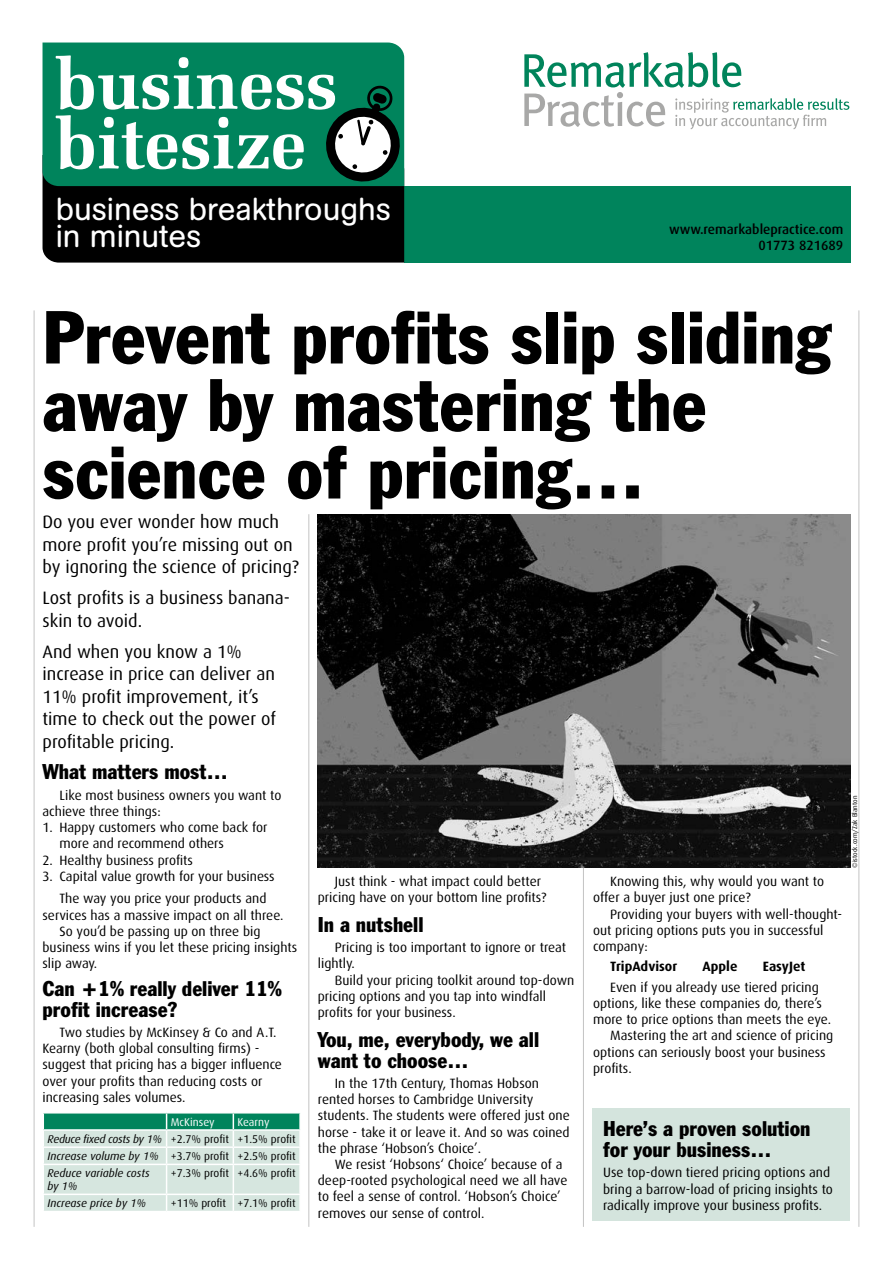
<style>
.page{position:relative;width:893px;height:1263px;background:#fff}
.page>*{position:absolute;margin:0;border:0;box-sizing:border-box;transform-origin:0 0}
.t1{font:condensed 73.5px/67.5px "Franklin Gothic BT";color:#000}
.t2{font:31.5px/27px "AG Buch Rounded BQ";color:#fff}
.t3{font:condensed 21px/21px "Franklin Gothic BT";color:#000}
.t4{font:18px/22.5px "Dax";color:#000}
.t5{font:13.5px/16.2px "Dax";color:#000}
.t6{font:500 13.5px/16.2px "Dax";color:#000;text-align:right}
.t7{font:700 13.5px "Dax";color:#000}
.t8{font:italic 11.25px/17.2px "Dax";color:#000}
.t9{font:11.25px "Dax";color:#000}
.t10{font:11.25px "Dax";color:#fff}
.t11{font:6.75px "Dax";color:#000}
.s1{font-style:normal;color:#fff}
.s2{font-style:normal}
</style>
<div class="page">
<hr style="left:34px;top:310px;width:1px;height:917px;background:#c6c6c6">
<hr style="left:858px;top:310px;width:1px;height:917px;background:#c6c6c6">
<div style="left:404px;top:186px;width:446px;height:77px;background:#00845c"></div>
<div style="left:43px;top:43px;width:361px;height:12px;background:#00845c"></div>
<svg style="left:43px;top:55px;width:362px;height:208px;background:#296351"></svg>
<svg style="left:358px;top:120px;width:5px;height:24px"></svg>
<div style="left:357px;top:120px;width:7px;height:25px;border:2px solid #000"></div>
<svg style="left:524px;top:52px;width:325px;height:77px"></svg>
<hr style="left:583px;top:770px;width:1px;height:457px;background:#c6c6c6">
<hr style="left:308px;top:514px;width:1px;height:713px;background:#c6c6c6">
<svg style="left:43px;top:1113px;width:257px;height:98px;background:#b7d8cc"></svg>
<div style="left:592px;top:1108px;width:258px;height:112px;background:#d4e4dd"></div>
<img style="left:317px;top:514px;width:533px;height:353px">
<h2 class="t2" style="left:56px;top:196px;width:337px">business breakthroughs in minutes</h2>
<p class="t6" style="left:669px;top:222px;width:176px">www.remarkablepractice.com<br>01773 821689</p>
<h1 class="t1" style="left:43px;top:301px;width:790px">Prevent profits slip sliding away by mastering the science of pricing…</h1>
<h3 class="t4" style="left:43px;top:511px;width:258px">Do you ever wonder how much more profit you’re missing out on by ignoring the science of pricing?</h3>
<h3 class="t4" style="left:43px;top:587px;width:249px">Lost profits is a business banana&shy;skin to avoid.</h3>
<h3 class="t4" style="left:43px;top:640px;width:235px">And when you know a 1% increase in price can deliver an<br>11% profit improvement, it’s time to check out the power of profitable pricing.</h3>
<h3 class="t3" style="left:43px;top:761px;width:187px">What matters most…</h3>
<p class="t5" style="left:43px;top:787px;width:240px;text-indent:17px">Like most business owners you want to achieve three things:</p>
<p class="t5" style="left:60px;top:819px;width:209px;text-indent:-17px">1. Happy customers who come back for more and recommend others</p>
<p class="t5" style="left:43px;top:852px;width:152px">2. Healthy business profits</p>
<p class="t5" style="left:60px;top:865px;width:217px;line-height:22.6px;text-indent:-17px">3. Capital value growth for your business<br>The way you price your products and</p>
<p class="t5" style="left:43px;top:907px;width:243px">services has a massive impact on all three.</p>
<p class="t5" style="left:60px;top:923px;width:203px">So you’d be passing up on three big</p>
<p class="t5" style="left:43px;top:939px;width:256px">business wins if you let these pricing insights</p>
<p class="t5" style="left:43px;top:955px;width:56px">slip away.</p>
<h3 class="t3" style="left:43px;top:977px;width:241px">Can +1% really deliver 11% profit increase?</h3>
<p class="t5" style="left:43px;top:1024px;width:241px;text-indent:17px">Two studies by McKinsey &amp; Co and A.T.<br>Kearny (both global consulting firms) - suggest that pricing has a bigger influence over your profits than reducing costs or increasing sales volumes.</p>
<p class="t10" style="left:171px;top:1115px;width:45px">McKinsey</p>
<p class="t8" style="left:48px;top:1113px;width:250px;text-indent:190px"><span class="s1">Kearny<br></span>Reduce fixed costs by 1% <span class="s2">+2.7% profit +1.5% profit<br></span>Increase volume by 1% <span class="s2">+3.7% profit +2.5% profit<br></span>Reduce variable costs</p>
<p class="t8" style="left:48px;top:1178px;width:32px">by 1%</p>
<p class="t9" style="left:171px;top:1167px;width:126px">+7.3% profit +4.6% profit</p>
<p class="t8" style="left:48px;top:1195px;width:100px">Increase price by 1%</p>
<p class="t9" style="left:171px;top:1197px;width:126px">+11% profit +7.1% profit</p>
<p class="t5" style="left:318px;top:873px;width:230px;text-indent:17px">Just think - what impact could better pricing have on your bottom line profits?</p>
<h3 class="t3" style="left:318px;top:913px;width:107px">In a nutshell</h3>
<p class="t5" style="left:318px;top:940px;width:250px;text-indent:17px">Pricing is too important to ignore or treat lightly.</p>
<p class="t5" style="left:318px;top:972px;width:258px;text-indent:17px">Build your pricing toolkit around top-down pricing options and you tap into windfall profits for your business.</p>
<h3 class="t3" style="left:318px;top:1028px;width:223px">You, me, everybody, we all want to choose…</h3>
<p class="t5" style="left:318px;top:1075px;width:253px;text-indent:17px">In the 17th Century, Thomas Hobson rented horses to Cambridge University students. The students were offered just one horse - take it or leave it. And so was coined the phrase ‘Hobson’s Choice’.</p>
<p class="t5" style="left:318px;top:1156px;width:251px;text-indent:17px">We resist ‘Hobsons‘ Choice’ because of a deep-rooted psychological need we all have to feel a sense of control. ‘Hobson’s Choice’ removes our sense of control.</p>
<p class="t5" style="left:593px;top:873px;width:233px;text-indent:17px">Knowing this, why would you want to offer a buyer just one price?</p>
<p class="t5" style="left:593px;top:906px;width:250px;text-indent:17px">Providing your buyers with well-thought&shy;out pricing options puts you in successful company:</p>
<p class="t7" style="left:610px;top:959px;width:69px">TripAdvisor</p>
<p class="t7" style="left:703px;top:959px;width:36px">Apple</p>
<p class="t7" style="left:763px;top:959px;width:44px">EasyJet</p>
<p class="t5" style="left:610px;top:979px;width:210px">Even if you already use tiered pricing</p>
<p class="t5" style="left:593px;top:995px;width:230px">options, like these companies do, there’s</p>
<p class="t5" style="left:593px;top:1011px;width:239px">more to price options than meets the eye.</p>
<p class="t5" style="left:610px;top:1028px;width:225px">Mastering the art and science of pricing</p>
<p class="t5" style="left:593px;top:1044px;width:234px">options can seriously boost your business</p>
<p class="t5" style="left:593px;top:1060px;width:40px">profits.</p>
<h3 class="t3" style="left:603px;top:1117px;width:209px">Here’s a proven solution for your business…</h3>
<p class="t5" style="left:603px;top:1165px;width:231px">Use top-down tiered pricing options and bring a barrow-load of pricing insights to radically improve your business profits.</p>
<p class="t11" style="left:851px;top:868px;width:73px;rotate:-90deg">©istock.com/Zak Blanton</p>
</div>
